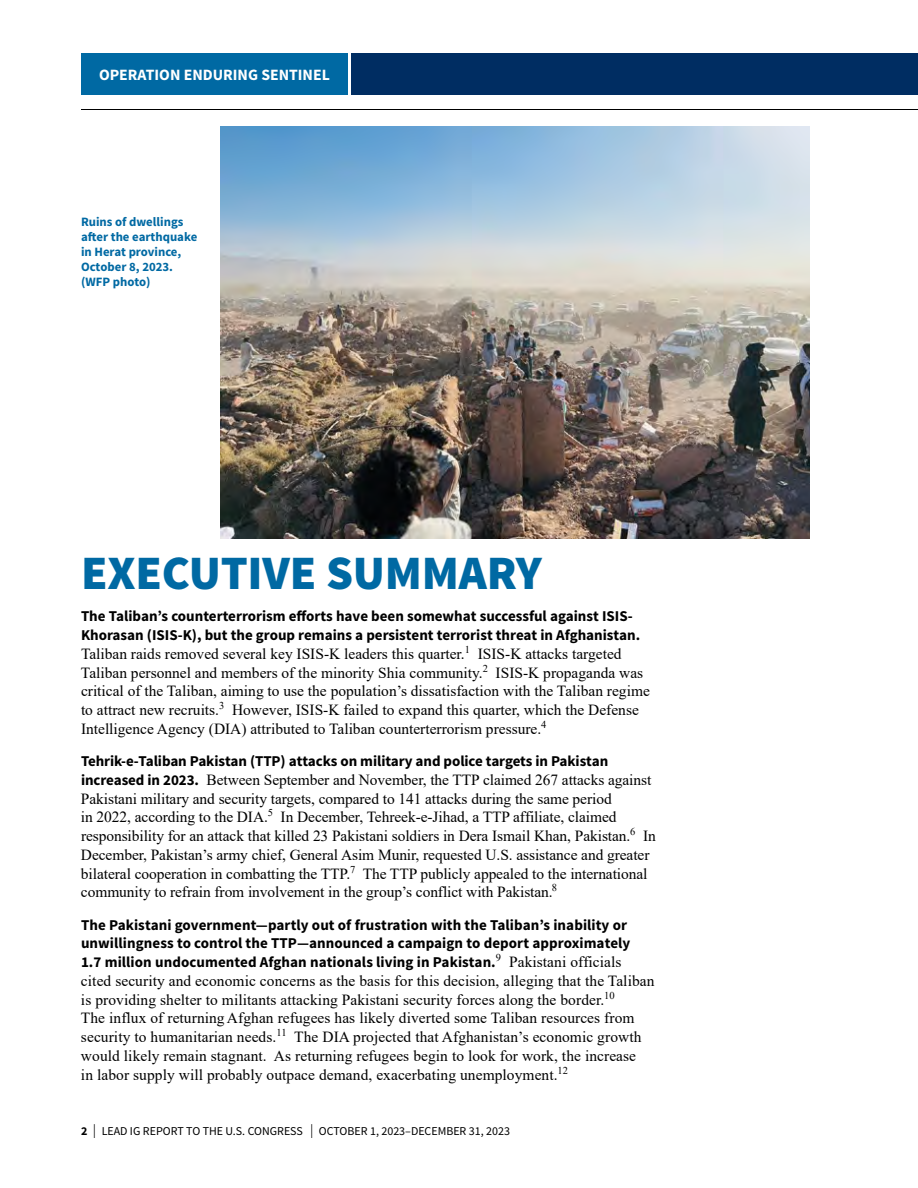
<style>
.page{position:relative;width:918px;height:1188px;background:#fff}
.page>*{position:absolute;margin:0;border:0;box-sizing:border-box;transform-origin:0 0}
.Section_Header_1{font:900 48px "Source Sans Pro";letter-spacing:-.005em;color:#0069a3}
.t1{font:700 15.75px "Source Sans Pro";color:#fff}
.Body_Text_Normal{font:15.45px/18.8px "Times New Roman";color:#000}
.Body_Text_Normal-2{font:700 15px/18.8px "Source Sans Pro";color:#000}
.t2{font:700 12.75px/15px "Source Sans Pro";color:#0069a3}
.t3{font:12px "Source Sans Pro";color:#000}
.s1{font-family:"Source Sans Pro";font-weight:700;font-size:15px}
.s2{font-family:"Times New Roman";font-weight:400;font-size:15.45px}
.s3{font-weight:700}
.s4{font-weight:200;font-size:21px}
</style>
<div class="page">
<hr style="left:81px;top:109px;width:837px;height:1px;background:#000">
<div style="left:81px;top:53px;width:267px;height:42px;background:#0069a3"></div>
<div style="left:351px;top:53px;width:567px;height:42px;background:#002d62"></div>
<img style="left:221px;top:126px;width:589px;height:412px">
<p class="t1" style="left:99px;top:64px;width:232px">OPERATION ENDURING SENTINEL</p>
<p class="t2" style="left:81px;top:214px;width:118px">Ruins of dwellings after the earthquake in Herat province,<br>October 8, 2023. (WFP photo)</p>
<p class="Section_Header_1" style="left:81px;top:542px;width:462px">EXECUTIVE SUMMARY</p>
<p class="Body_Text_Normal-2" style="left:81px;top:608px;width:561px">The Taliban’s counterterrorism efforts have been somewhat successful against ISIS-<br>Khorasan (ISIS-K), but the group remains a persistent terrorist threat in Afghanistan.</p>
<p class="Body_Text_Normal" style="left:81px;top:644px;width:570px">Taliban raids removed several key ISIS-K leaders this quarter.<sup>1</sup> ISIS-K attacks targeted Taliban personnel and members of the minority Shia community.<sup>2</sup> ISIS-K propaganda was critical of the Taliban, aiming to use the population’s dissatisfaction with the Taliban regime to attract new recruits.<sup>3</sup> However, ISIS-K failed to expand this quarter, which the Defense Intelligence Agency (DIA) attributed to Taliban counterterrorism pressure.<sup>4</sup></p>
<p class="Body_Text_Normal-2" style="left:81px;top:752px;width:529px">Tehrik-e-Taliban Pakistan (TTP) attacks on military and police targets in Pakistan</p>
<p class="Body_Text_Normal" style="left:81px;top:770px;width:576px"><span class="s1">increased in 2023.</span> Between September and November, the TTP claimed 267 attacks against Pakistani military and security targets, compared to 141 attacks during the same period<br>in 2022, according to the DIA.<sup>5</sup> In December, Tehreek-e-Jihad, a TTP affiliate, claimed responsibility for an attack that killed 23 Pakistani soldiers in Dera Ismail Khan, Pakistan.<sup>6</sup> In December, Pakistan’s army chief, General Asim Munir, requested U.S. assistance and greater bilateral cooperation in combatting the TTP.<sup>7</sup> The TTP publicly appealed to the international community to refrain from involvement in the group’s conflict with Pakistan.<sup>8</sup></p>
<p class="Body_Text_Normal-2" style="left:81px;top:916px;width:551px">The Pakistani government—partly out of frustration with the Taliban’s inability or unwillingness to control the TTP—announced a campaign to deport approximately<br>1.7 million undocumented Afghan nationals living in Pakistan.<sup>9</sup> <span class="s2">Pakistani officials</span></p>
<p class="Body_Text_Normal" style="left:81px;top:971px;width:575px">cited security and economic concerns as the basis for this decision, alleging that the Taliban is providing shelter to militants attacking Pakistani security forces along the border.<sup>10<br></sup>The influx of returning Afghan refugees has likely diverted some Taliban resources from security to humanitarian needs.<sup>11</sup> The DIA projected that Afghanistan’s economic growth would likely remain stagnant. As returning refugees begin to look for work, the increase<br>in labor supply will probably outpace demand, exacerbating unemployment.<sup>12</sup></p>
<p class="t3" style="left:81px;top:1123px;width:431px"><span class="s3">2</span> <span class="s4">I</span> LEAD IG REPORT TO THE U.S. CONGRESS <span class="s4">I</span> OCTOBER 1, 2023–DECEMBER 31, 2023</p>
</div>
